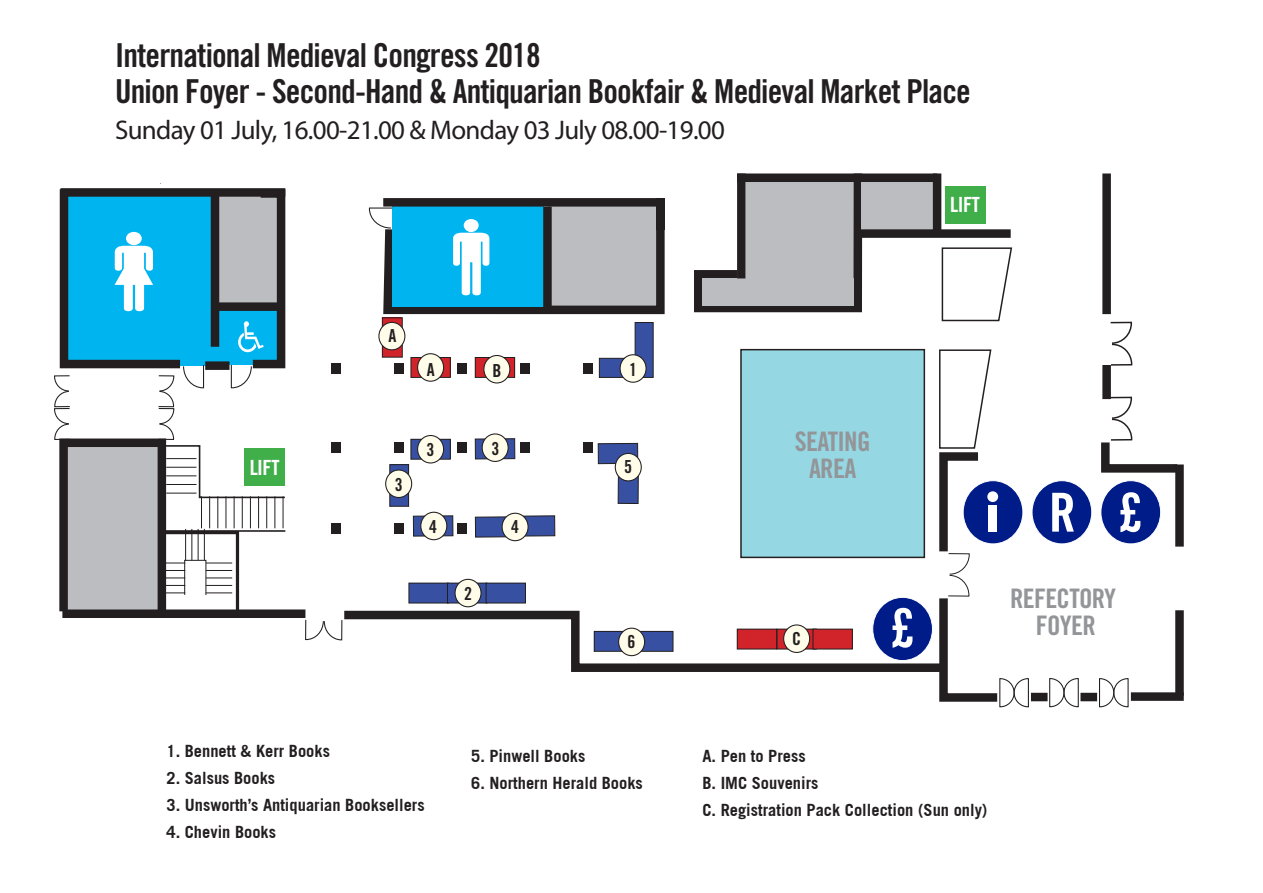
<style>
.page{position:relative;width:1263px;height:893px;background:#fff}
.page>*{position:absolute;margin:0;border:0;box-sizing:border-box;transform-origin:0 0}
.t1{font:53.85px "Trade Gothic LT Std Bd Cn 20";color:#fff}
.t2{font:33px "Trade Gothic LT Std Bd Cn 20";letter-spacing:-.025em;color:#231f20}
.t3{font:27px "Myriad Pro";letter-spacing:-.025em;color:#231f20}
.t4{font:26.85px "Trade Gothic LT Std Bd Cn 20";letter-spacing:-.025em;color:#939598}
.t5{font:20.85px "Trade Gothic LT Std Bd Cn 20";letter-spacing:-.025em;color:#fff}
.t6{font:18px "Trade Gothic LT Std Bd Cn 20";color:#231f20}
.t7{font:700 16.95px "Trade Gothic";color:#231f20}
</style>
<div class="page">
<svg style="left:1049px;top:678px;width:30px;height:30px"></svg>
<div style="left:1031px;top:693px;width:16px;height:8px;background:#231f20"></div>
<div style="left:1080px;top:693px;width:17px;height:8px;background:#231f20"></div>
<svg style="left:1097px;top:314px;width:87px;height:394px"></svg>
<div style="left:1101px;top:481px;width:60px;height:63px;background:#001c88;border-radius:50%"></div>
<div style="left:1100px;top:480px;width:61px;height:64px;border:1px solid #fff;border-radius:50%"></div>
<div style="left:1032px;top:481px;width:60px;height:63px;background:#001c88;border-radius:50%"></div>
<div style="left:1032px;top:480px;width:60px;height:64px;border:1px solid #fff;border-radius:50%"></div>
<svg style="left:54px;top:183px;width:232px;height:429px"></svg>
<div style="left:244px;top:449px;width:41px;height:37px;background:#40ae49"></div>
<svg style="left:305px;top:173px;width:724px;height:535px"></svg>
<div style="left:447px;top:583px;width:40px;height:20px;background:#3750a2"></div>
<div style="left:447px;top:583px;width:40px;height:20px;border:1px solid #231f20"></div>
<div style="left:620px;top:355px;width:26px;height:27px;background:#fffde9;border-radius:50%"></div>
<div style="left:619px;top:354px;width:28px;height:29px;border:1px solid #231f20;border-radius:50%"></div>
<div style="left:62px;top:609px;width:243px;height:9px;background:#231f20"></div>
<div style="left:1102px;top:365px;width:9px;height:34px;background:#231f20"></div>
<div style="left:945px;top:186px;width:40px;height:37px;background:#40ae49"></div>
<div style="left:737px;top:173px;width:9px;height:105px;background:#231f20"></div>
<div style="left:741px;top:350px;width:183px;height:207px;background:#95d7e3"></div>
<div style="left:740px;top:349px;width:185px;height:209px;border:1px solid #231f20"></div>
<div style="left:1102px;top:173px;width:9px;height:141px;background:#231f20"></div>
<div style="left:486px;top:583px;width:39px;height:20px;background:#3750a2"></div>
<div style="left:486px;top:583px;width:40px;height:20px;border:1px solid #231f20"></div>
<div style="left:411px;top:439px;width:39px;height:20px;background:#3750a2"></div>
<div style="left:411px;top:439px;width:39px;height:20px;border:1px solid #231f20"></div>
<svg style="left:779px;top:631px;width:34px;height:16px"></svg>
<div style="left:737px;top:629px;width:40px;height:20px;background:#d1232a"></div>
<div style="left:737px;top:629px;width:40px;height:20px;border:1px solid #231f20"></div>
<div style="left:813px;top:629px;width:39px;height:20px;background:#d1232a"></div>
<div style="left:784px;top:625px;width:26px;height:27px;background:#fffde9;border-radius:50%"></div>
<div style="left:783px;top:624px;width:27px;height:29px;border:1px solid #231f20;border-radius:50%"></div>
<div style="left:455px;top:579px;width:26px;height:28px;background:#fffde9;border-radius:50%"></div>
<div style="left:454px;top:579px;width:28px;height:28px;border:1px solid #231f20;border-radius:50%"></div>
<div style="left:475px;top:439px;width:40px;height:20px;background:#3750a2"></div>
<div style="left:475px;top:439px;width:40px;height:20px;border:1px solid #231f20"></div>
<div style="left:386px;top:470px;width:26px;height:27px;background:#fffde9;border-radius:50%"></div>
<div style="left:385px;top:469px;width:27px;height:29px;border:1px solid #231f20;border-radius:50%"></div>
<div style="left:482px;top:434px;width:26px;height:27px;background:#fffde9;border-radius:50%"></div>
<div style="left:482px;top:433px;width:27px;height:29px;border:1px solid #231f20;border-radius:50%"></div>
<div style="left:418px;top:435px;width:26px;height:28px;background:#fffde9;border-radius:50%"></div>
<div style="left:417px;top:435px;width:27px;height:28px;border:1px solid #231f20;border-radius:50%"></div>
<div style="left:598px;top:443px;width:40px;height:21px;background:#3750a2"></div>
<div style="left:598px;top:443px;width:40px;height:21px;border:1px solid #231f20"></div>
<div style="left:618px;top:464px;width:20px;height:39px;background:#3750a2"></div>
<div style="left:618px;top:464px;width:20px;height:40px;border:1px solid #231f20"></div>
<div style="left:615px;top:453px;width:26px;height:28px;background:#fffde9;border-radius:50%"></div>
<div style="left:615px;top:453px;width:27px;height:28px;border:1px solid #231f20;border-radius:50%"></div>
<div style="left:475px;top:517px;width:40px;height:20px;background:#3750a2"></div>
<div style="left:475px;top:517px;width:40px;height:20px;border:1px solid #231f20"></div>
<div style="left:413px;top:516px;width:40px;height:20px;background:#3750a2"></div>
<div style="left:413px;top:516px;width:40px;height:20px;border:1px solid #231f20"></div>
<div style="left:515px;top:516px;width:40px;height:20px;background:#3750a2"></div>
<div style="left:515px;top:516px;width:40px;height:20px;border:1px solid #231f20"></div>
<div style="left:502px;top:513px;width:26px;height:28px;background:#fffde9;border-radius:50%"></div>
<div style="left:502px;top:513px;width:27px;height:28px;border:1px solid #231f20;border-radius:50%"></div>
<div style="left:421px;top:512px;width:26px;height:28px;background:#fffde9;border-radius:50%"></div>
<div style="left:420px;top:512px;width:27px;height:28px;border:1px solid #231f20;border-radius:50%"></div>
<div style="left:656px;top:198px;width:9px;height:31px;background:#231f20"></div>
<p class="t2" style="left:115px;top:36px;width:427px">International Medieval Congress 2018</p>
<p class="t2" style="left:115px;top:71px;width:857px">Union Foyer - Second-Hand &amp; Antiquarian Bookfair &amp; Medieval Market Place</p>
<p class="t3" style="left:115px;top:113px;width:611px">Sunday 01 July, 16.00-21.00 &amp; Monday 03 July 08.00-19.00</p>
<p class="t5" style="left:950px;top:192px;width:31px">LIFT</p>
<p class="t5" style="left:250px;top:455px;width:31px">LIFT</p>
<p class="t6" style="left:388px;top:324px;width:9px">A</p>
<p class="t6" style="left:427px;top:358px;width:9px">A</p>
<p class="t6" style="left:492px;top:360px;width:10px">B</p>
<p class="t6" style="left:629px;top:358px;width:9px">1</p>
<p class="t6" style="left:395px;top:474px;width:9px">3</p>
<p class="t6" style="left:427px;top:438px;width:9px">3</p>
<p class="t6" style="left:491px;top:437px;width:9px">3</p>
<p class="t6" style="left:429px;top:515px;width:9px">4</p>
<p class="t6" style="left:511px;top:516px;width:9px">4</p>
<p class="t6" style="left:464px;top:582px;width:9px">2</p>
<p class="t6" style="left:624px;top:456px;width:9px">5</p>
<p class="t6" style="left:628px;top:630px;width:9px">6</p>
<p class="t7" style="left:167px;top:741px;width:165px">1. Bennett &amp; Kerr Books</p>
<p class="t7" style="left:167px;top:768px;width:110px">2. Salsus Books</p>
<p class="t7" style="left:167px;top:795px;width:260px">3. Unsworth’s Antiquarian Booksellers</p>
<p class="t7" style="left:167px;top:822px;width:111px">4. Chevin Books</p>
<p class="t7" style="left:471px;top:745px;width:116px">5. Pinwell Books</p>
<p class="t7" style="left:471px;top:772px;width:173px">6. Northern Herald Books</p>
<p class="t4" style="left:795px;top:425px;width:77px">SEATING</p>
<p class="t4" style="left:809px;top:452px;width:49px">AREA</p>
<p class="t6" style="left:792px;top:628px;width:10px">C</p>
<p class="t1" style="left:891px;top:595px;width:25px">£</p>
<p class="t1" style="left:1049px;top:480px;width:28px">R</p>
<p class="t1" style="left:1118px;top:480px;width:25px">£</p>
<p class="t4" style="left:1010px;top:582px;width:108px">REFECTORY</p>
<p class="t4" style="left:1036px;top:609px;width:62px">FOYER</p>
<p class="t7" style="left:702px;top:745px;width:105px">A. Pen to Press</p>
<p class="t7" style="left:702px;top:772px;width:118px">B. IMC Souvenirs</p>
<p class="t7" style="left:702px;top:799px;width:286px">C. Registration Pack Collection (Sun only)</p>
</div>
